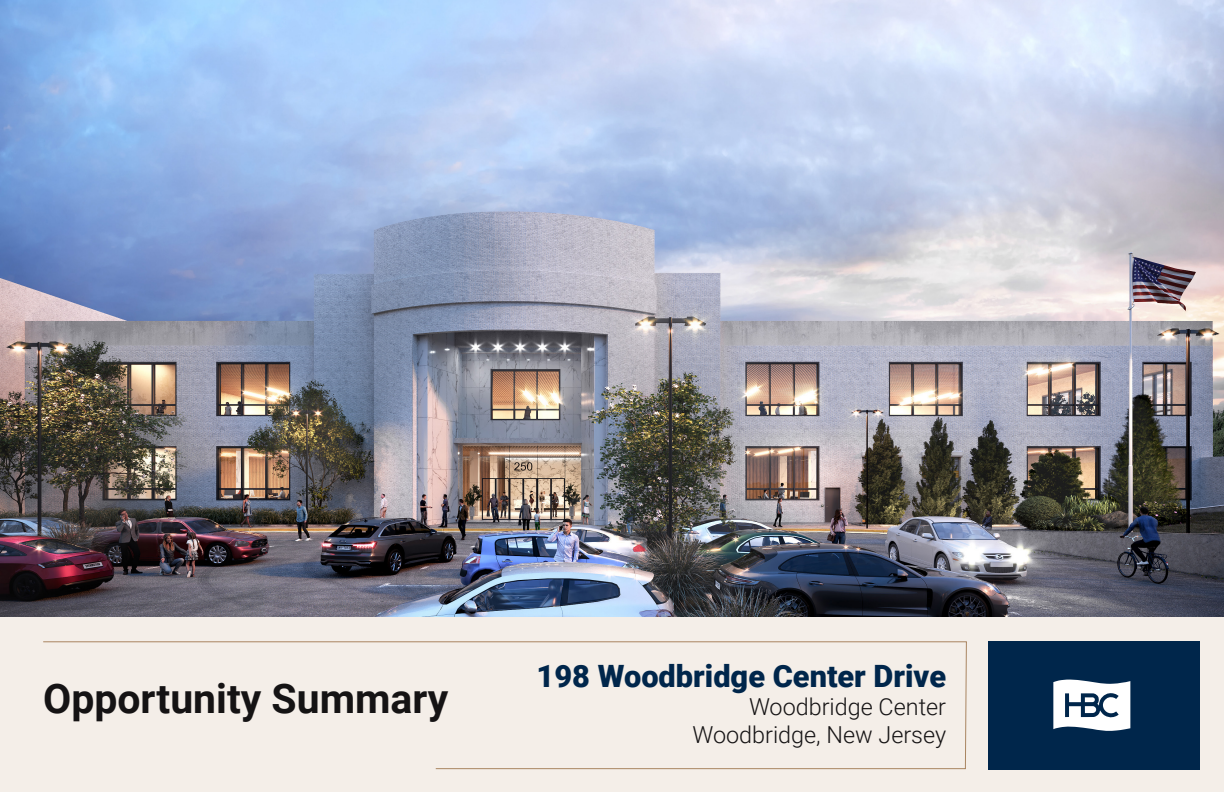
<style>
.page{position:relative;width:1224px;height:792px;background:#fff}
.page>*{position:absolute;margin:0;border:0;box-sizing:border-box;transform-origin:0 0}
.t1{font:700 40.9px "Roboto";color:#151314}
.t2{font:900 30.8px "Roboto";color:#00264b}
.t3{font:300 23.4px "Roboto";color:#151314}
</style>
<div class="page">
<img style="left:0;top:0;width:1224px;height:617px">
<div style="left:0;top:617px;width:1224px;height:175px;background:#f4eee8"></div>
<svg style="left:43px;top:641px;width:924px;height:129px"></svg>
<div style="left:988px;top:641px;width:212px;height:129px;background:#00264b"></div>
<svg style="left:1053px;top:680px;width:77px;height:51px"></svg>
<p class="t1" style="left:43px;top:670px;width:407px">Opportunity Summary</p>
<p class="t2" style="left:537px;top:655px;width:411px">198 Woodbridge Center Drive</p>
<p class="t3" style="left:749px;top:690px;width:199px">Woodbridge Center</p>
<p class="t3" style="left:692px;top:719px;width:255px">Woodbridge, New Jersey</p>
</div>
